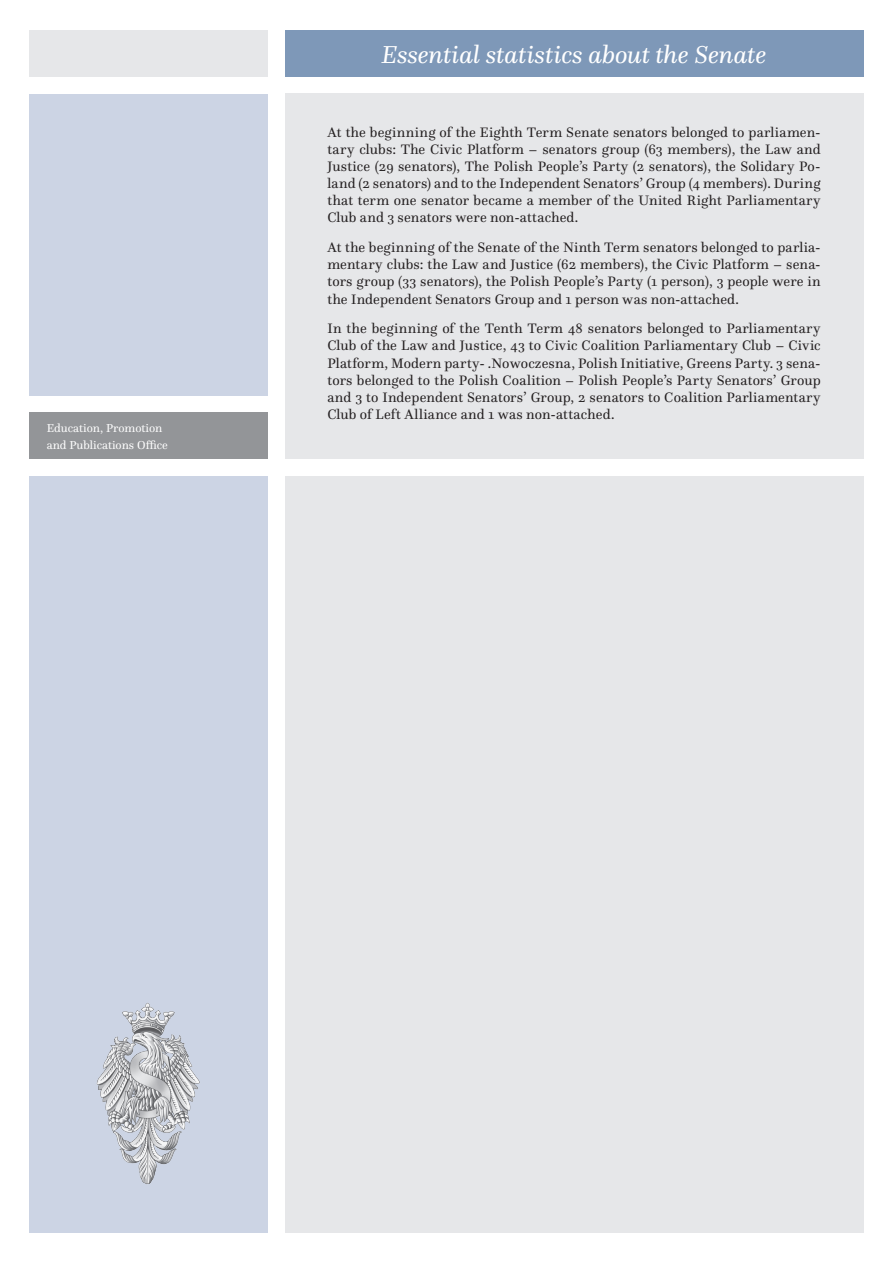
<style>
.page{position:relative;width:893px;height:1263px;background:#fff}
.page>*{position:absolute;margin:0;border:0;box-sizing:border-box;transform-origin:0 0}
.zywa_pagina{font:italic 25.5px "Questa";letter-spacing:-.005em;color:#fff}
.tekst{font:14.25px/17.1px "Questa";letter-spacing:.01em;color:#231f20;text-align:justify}
.autor_noty{font:12px/16.5px "Questa";color:#fff}
</style>
<div class="page">
<div style="left:285px;top:476px;width:578px;height:757px;background:#e6e7e9"></div>
<div style="left:285px;top:30px;width:578px;height:47px;background:#7e98b8"></div>
<div style="left:30px;top:30px;width:238px;height:47px;background:#e6e7e9"></div>
<div style="left:285px;top:94px;width:578px;height:365px;background:#e6e7e9"></div>
<div style="left:30px;top:476px;width:238px;height:757px;background:#ccd4e4"></div>
<img style="left:96px;top:1003px;width:104px;height:181px">
<div style="left:30px;top:94px;width:238px;height:301px;background:#ccd4e4"></div>
<div style="left:30px;top:412px;width:238px;height:47px;background:#939598"></div>
<p class="autor_noty" style="left:47px;top:420px;width:123px">Education, Promotion and Publications Office</p>
<p class="zywa_pagina" style="left:382px;top:38px;width:386px">Essential statistics about the Senate</p>
<p class="tekst" style="left:327px;top:123px;width:495px">At the beginning of the Eighth Term Senate senators belonged to parliamen&shy;tary clubs: The Civic Platform – senators group (63 members), the Law and Justice (29 senators), The Polish People’s Party (2 senators), the Solidary Po&shy;land (2 senators) and to the Independent Senators’ Group (4 members). During that term one senator became a member of the United Right Parliamentary Club and 3 senators were non-attached.</p>
<p class="tekst" style="left:327px;top:239px;width:495px">At the beginning of the Senate of the Ninth Term senators belonged to parlia&shy;mentary clubs: the Law and Justice (62 members), the Civic Platform – sena&shy;tors group (33 senators), the Polish People’s Party (1 person), 3 people were in the Independent Senators Group and 1 person was non-attached.</p>
<p class="tekst" style="left:327px;top:320px;width:495px">In the beginning of the Tenth Term 48 senators belonged to Parliamentary Club of the Law and Justice, 43 to Civic Coalition Parliamentary Club – Civic Platform, Modern party- .Nowoczesna, Polish Initiative, Greens Party. 3 sena&shy;tors belonged to the Polish Coalition – Polish People’s Party Senators’ Group and 3 to Independent Senators’ Group, 2 senators to Coalition Parliamentary Club of Left Alliance and 1 was non-attached.</p>
</div>
